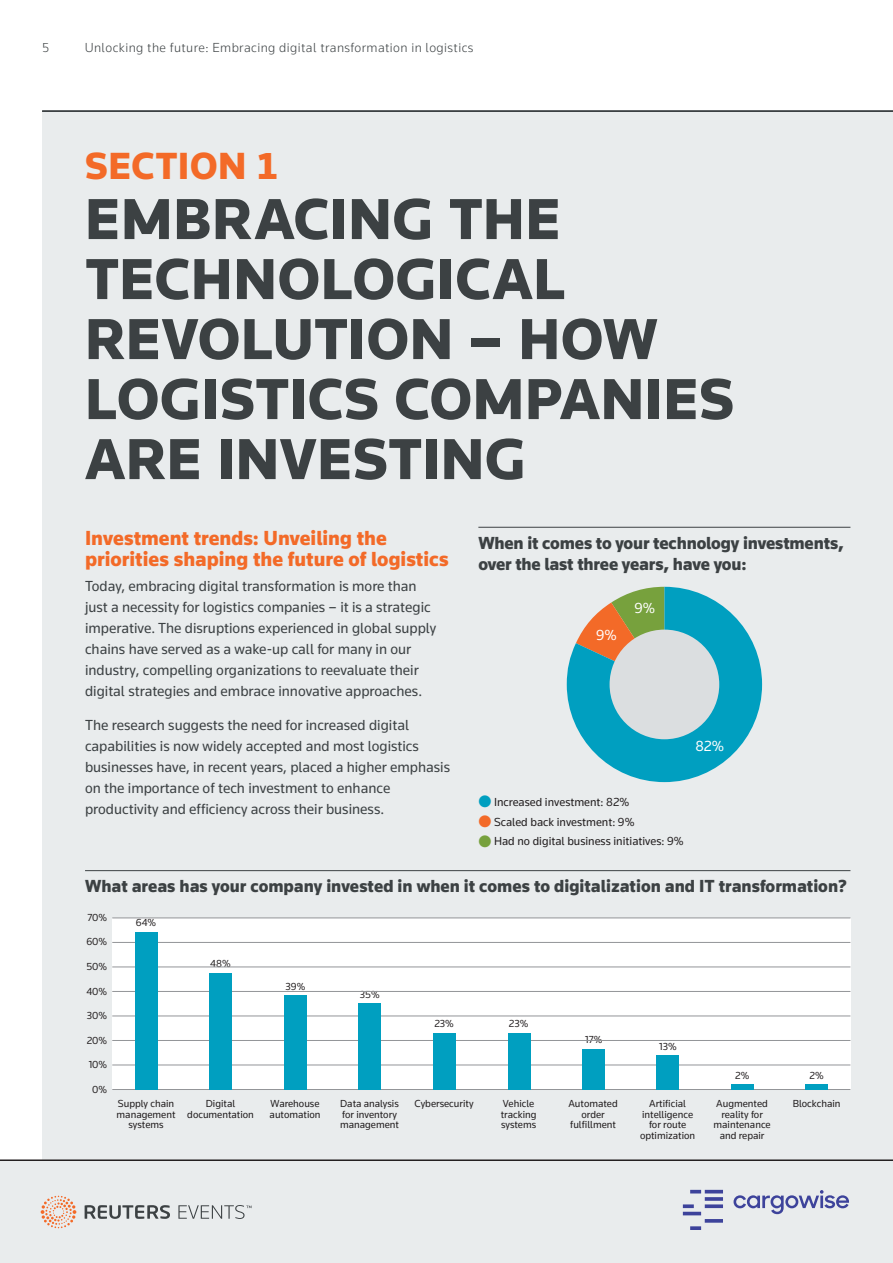
<style>
.page{position:relative;width:893px;height:1263px;background:#fff}
.page>*{position:absolute;margin:0;border:0;box-sizing:border-box;transform-origin:0 0}
.Chapter_Head{font:900 60px/60px "Knowledge 2017 TF";letter-spacing:.01em;color:#3c4143}
.Chapter_Number{font:900 39px "Knowledge 2017 TF";letter-spacing:.015em;color:#f36a28}
.Subhead1{font:900 21px/21px "Knowledge 2017";color:#f36a28}
.Chart_title{font:900 18px/21px "Knowledge 2017";color:#3c4143}
.Annotation{font:16.5px "Zapf Dingbats ITC";color:#009fc0}
.Annotation-2{font:16.5px "Zapf Dingbats ITC";color:#f36a28}
.Annotation-3{font:16.5px "Zapf Dingbats ITC";color:#77a13d}
.Body{font:15px/21px "Knowledge 2017";color:#3c4143}
.Annotation-4{font:15px "Knowledge 2017";color:#fff}
.t1{font:300 13.5px "Knowledge 2017 TF";letter-spacing:.03em;color:#3c4143}
.Annotation-5{font:12px "Knowledge 2017";color:#231f20}
.Annotation-6{font:10.5px/10.5px "Knowledge 2017";color:#231f20;text-align:center}
</style>
<div class="page">
<div style="left:42px;top:112px;width:851px;height:1149px;background:#e9eced"></div>
<div style="left:0;top:1161px;width:893px;height:102px;background:#e9eced"></div>
<svg style="left:733px;top:1190px;width:116px;height:24px"></svg>
<svg style="left:705px;top:1219px;width:18px;height:4px"></svg>
<hr style="left:683px;top:1212px;width:18px;height:3px;background:#3d439b">
<svg style="left:705px;top:1204px;width:18px;height:4px"></svg>
<svg style="left:705px;top:1197px;width:18px;height:4px"></svg>
<hr style="left:705px;top:1190px;width:18px;height:3px;background:#3d439b">
<svg style="left:690px;top:1226px;width:11px;height:4px"></svg>
<svg style="left:683px;top:1204px;width:11px;height:4px"></svg>
<svg style="left:690px;top:1190px;width:11px;height:3px"></svg>
<svg style="left:85px;top:1205px;width:166px;height:14px"></svg>
<svg style="left:41px;top:1196px;width:35px;height:32px"></svg>
<hr style="left:0;top:1159px;width:893px;height:2px;background:#231f20">
<div style="left:112px;top:918px;width:738px;height:172px;background:#fff"></div>
<hr style="left:42px;top:110px;width:851px;height:2px;background:#3c4143">
<hr style="left:478px;top:527px;width:372px;height:1px;background:#3c4143">
<hr style="left:85px;top:870px;width:765px;height:1px;background:#3c4143">
<svg style="left:567px;top:587px;width:195px;height:195px"></svg>
<div style="left:610px;top:630px;width:109px;height:109px;background:#dbdee0;border-radius:50%"></div>
<hr style="left:112px;top:1089px;width:738px;height:1px;background:#939598">
<hr style="left:112px;top:918px;width:738px;height:1px;background:#939598">
<hr style="left:112px;top:967px;width:738px;height:1px;background:#939598">
<hr style="left:112px;top:1016px;width:738px;height:1px;background:#939598">
<hr style="left:112px;top:942px;width:738px;height:1px;background:#939598">
<hr style="left:112px;top:991px;width:738px;height:1px;background:#939598">
<hr style="left:112px;top:1040px;width:738px;height:1px;background:#939598">
<hr style="left:112px;top:1065px;width:738px;height:1px;background:#939598">
<div style="left:135px;top:932px;width:22px;height:158px;background:#009fc0"></div>
<div style="left:359px;top:1003px;width:22px;height:87px;background:#009fc0"></div>
<div style="left:582px;top:1049px;width:22px;height:41px;background:#009fc0"></div>
<div style="left:209px;top:973px;width:22px;height:117px;background:#009fc0"></div>
<div style="left:433px;top:1033px;width:22px;height:56px;background:#009fc0"></div>
<div style="left:656px;top:1056px;width:23px;height:34px;background:#009fc0"></div>
<div style="left:284px;top:995px;width:22px;height:95px;background:#009fc0"></div>
<div style="left:508px;top:1033px;width:22px;height:57px;background:#009fc0"></div>
<div style="left:731px;top:1084px;width:23px;height:6px;background:#009fc0"></div>
<div style="left:806px;top:1084px;width:22px;height:6px;background:#009fc0"></div>
<p class="t1" style="left:42px;top:39px;width:9px">5</p>
<p class="t1" style="left:85px;top:39px;width:390px">Unlocking the future: Embracing digital transformation in logistics</p>
<p class="Chapter_Number" style="left:85px;top:142px;width:194px">SECTION 1</p>
<p class="Chapter_Head" style="left:85px;top:188px;width:650px">EMBRACING THE<br>TECHNOLOGICAL<br>REVOLUTION – HOW<br>LOGISTICS COMPANIES<br>ARE INVESTING</p>
<p class="Subhead1" style="left:85px;top:527px;width:365px">Investment trends: Unveiling the priorities shaping the future of logistics</p>
<p class="Body" style="left:85px;top:575px;width:353px">Today, embracing digital transformation is more than just a necessity for logistics companies – isit a strategic imperative. The disruptions experienced in global supply chains have served as a wake-up call for many in our industry, compelling organizations to reevaluate their digital strategies and embrace innovative approaches.</p>
<p class="Body" style="left:85px;top:714px;width:367px">The research suggests the need for increased digital capabilities is now widely accepted and most logistics businesses have in, recent years, placed a higher emphasis on the importance of tech investment to enhance productivity and efficiency across their business.</p>
<p class="Chart_title" style="left:478px;top:532px;width:367px">When it comes to your technology investments, over the last three years, have you:</p>
<p class="Annotation-4" style="left:596px;top:626px;width:22px">9%</p>
<p class="Annotation-4" style="left:635px;top:599px;width:22px">9%</p>
<p class="Annotation" style="left:478px;top:794px;width:15px">●</p>
<p class="Annotation-5" style="left:494px;top:794px;width:137px">Increased investment: 82%</p>
<p class="Annotation-2" style="left:478px;top:814px;width:15px">●</p>
<p class="Annotation-5" style="left:494px;top:814px;width:142px">Scaled back investment: 9%</p>
<p class="Annotation-4" style="left:695px;top:737px;width:30px">82%</p>
<p class="Annotation-3" style="left:478px;top:833px;width:15px">●</p>
<p class="Chart_title" style="left:85px;top:875px;width:763px">What areas has your company invested in when it comes to digitalization and IT transformation?</p>
<p class="Annotation-5" style="left:494px;top:834px;width:191px">Had no digital business initiatives: 9%</p>
<p class="Annotation-6" style="left:88px;top:912px;width:21px">70%</p>
<p class="Annotation-6" style="left:86px;top:936px;width:22px">60%</p>
<p class="Annotation-6" style="left:86px;top:961px;width:22px">50%</p>
<p class="Annotation-6" style="left:86px;top:985px;width:22px">40%</p>
<p class="Annotation-6" style="left:87px;top:1010px;width:22px">30%</p>
<p class="Annotation-6" style="left:87px;top:1035px;width:22px">20%</p>
<p class="Annotation-6" style="left:89px;top:1059px;width:20px">10%</p>
<p class="Annotation-6" style="left:92px;top:1084px;width:16px">0%</p>
<p class="Annotation-6" style="left:136px;top:917px;width:22px">64%</p>
<p class="Annotation-6" style="left:117px;top:1098px;width:60px">Supply chain management systems</p>
<p class="Annotation-6" style="left:210px;top:958px;width:22px">48%</p>
<p class="Annotation-6" style="left:187px;top:1098px;width:68px">Digital documentation</p>
<p class="Annotation-6" style="left:285px;top:981px;width:21px">39%</p>
<p class="Annotation-6" style="left:360px;top:989px;width:21px">35%</p>
<p class="Annotation-6" style="left:434px;top:1018px;width:21px">23%</p>
<p class="Annotation-6" style="left:509px;top:1018px;width:21px">23%</p>
<p class="Annotation-6" style="left:585px;top:1034px;width:19px">17%</p>
<p class="Annotation-6" style="left:659px;top:1041px;width:19px">13%</p>
<p class="Annotation-6" style="left:735px;top:1069px;width:16px">2%</p>
<p class="Annotation-6" style="left:810px;top:1069px;width:16px">2%</p>
<p class="Annotation-6" style="left:270px;top:1098px;width:52px;text-align:left">Warehouse automation</p>
<p class="Annotation-6" style="left:340px;top:1098px;width:60px;text-align:left">Data analysis for inventory management</p>
<p class="Annotation-6" style="left:501px;top:1098px;width:37px;text-align:left">Vehicle tracking systems</p>
<p class="Annotation-6" style="left:568px;top:1098px;width:51px">Automated order fulfillment</p>
<p class="Annotation-6" style="left:640px;top:1098px;width:57px">Artificial intelligence for route optimization</p>
<p class="Annotation-6" style="left:714px;top:1098px;width:59px">Augmented reality for maintenance and repair</p>
<p class="Annotation-6" style="left:793px;top:1098px;width:49px">Blockchain</p>
<p class="Annotation-6" style="left:415px;top:1098px;width:60px">Cybersecurity</p>
</div>
